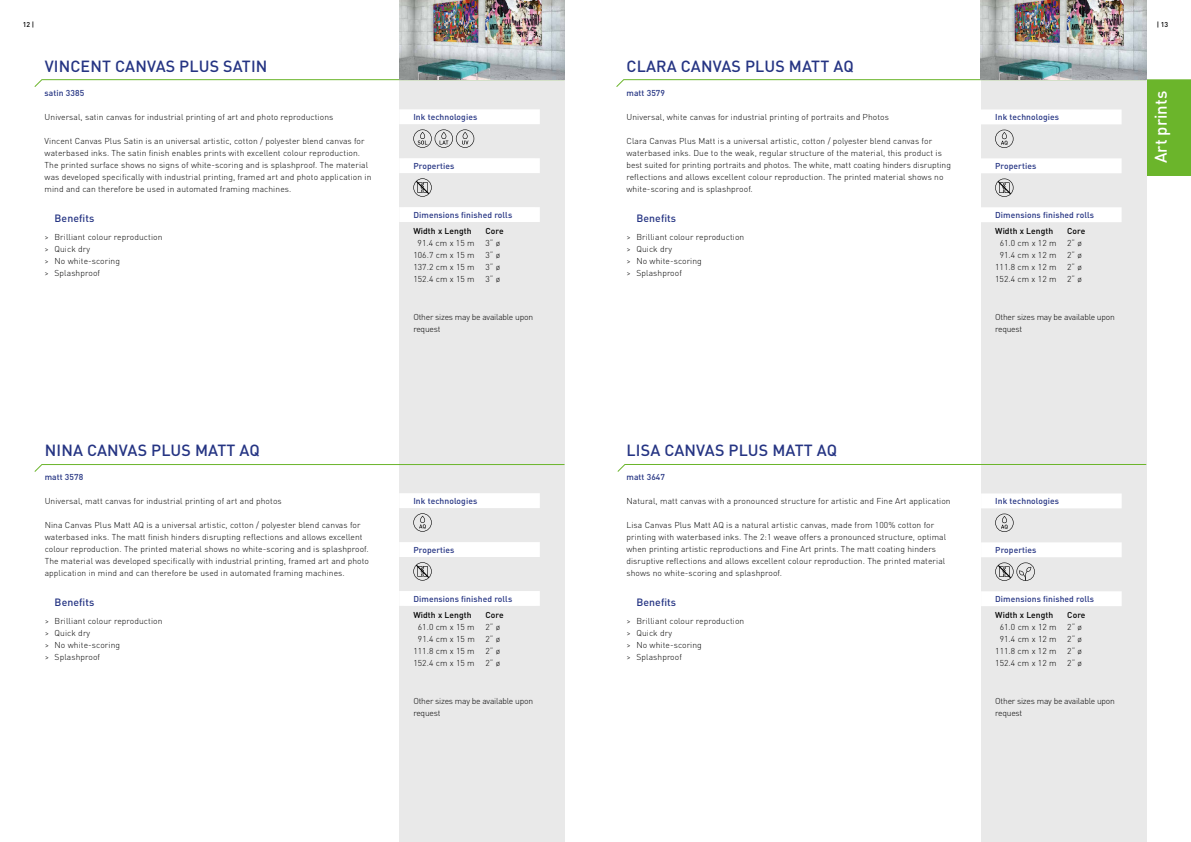
<style>
.page{position:relative;width:1191px;height:842px;background:#fff}
.page>*{position:absolute;margin:0;border:0;box-sizing:border-box;transform-origin:0 0}
.t1{font:500 16.8px "DIN Pro";color:#fff}
.t2{font:500 16px "DIN Pro";letter-spacing:.01em;color:#253483}
.t3{font:500 10.5px "DIN Pro";letter-spacing:.01em;color:#253483}
.t4{font:300 8.5px/12px "DIN Pro";letter-spacing:.01em;color:#000}
.t5{font:500 8.5px "DIN Pro";letter-spacing:.01em;color:#253483}
.t6{font:300 8.5px/12px "DIN Pro";letter-spacing:-.025em;color:#000}
.t7{font:500 8.5px "DIN Pro";letter-spacing:.01em;color:#000}
.t8{font:500 7px "DIN Pro";color:#000}
</style>
<div class="page">
<div style="left:1140px;top:79px;width:51px;height:97px;background:#6bb52b"></div>
<div style="left:981px;top:80px;width:165px;height:762px;background:#e9e9e9"></div>
<svg style="left:616px;top:79px;width:531px;height:9px"></svg>
<svg style="left:617px;top:464px;width:530px;height:8px"></svg>
<img style="left:981px;top:0;width:165px;height:79px">
<svg style="left:981px;top:109px;width:140px;height:113px"></svg>
<div style="left:985px;top:208px;width:132px;height:14px;background:#fff"></div>
<svg style="left:981px;top:493px;width:140px;height:113px"></svg>
<div style="left:985px;top:592px;width:132px;height:14px;background:#fff"></div>
<div style="left:399px;top:79px;width:165px;height:763px;background:#e9e9e9"></div>
<svg style="left:34px;top:464px;width:531px;height:9px"></svg>
<svg style="left:34px;top:79px;width:531px;height:9px"></svg>
<svg style="left:399px;top:109px;width:141px;height:113px"></svg>
<div style="left:403px;top:208px;width:133px;height:14px;background:#fff"></div>
<svg style="left:399px;top:493px;width:141px;height:113px"></svg>
<div style="left:403px;top:592px;width:133px;height:14px;background:#fff"></div>
<img style="left:399px;top:0;width:165px;height:79px">
<p class="t8" style="left:23px;top:20px;width:13px">12 |</p>
<p class="t8" style="left:1156px;top:20px;width:13px">| 13</p>
<h2 class="t2" style="left:45px;top:56px;width:224px">VINCENT CANVAS PLUS SATIN</h2>
<p class="t5" style="left:45px;top:87px;width:41px">satin 3385</p>
<p class="t4" style="left:45px;top:111px;width:290px">Universal, satin canvas for industrial printing of art and photo reproductions</p>
<p class="t4" style="left:45px;top:135px;width:328px">Vincent Canvas Plus Satin is an universal artistic, cotton / polyester blend canvas for waterbased inks. The satin finish enables prints with excellent colour reproduction.<br>The printed surface shows no signs of white-scoring and is splashproof. The material was developed specifically with industrial printing, framed art and photo application in mind and can therefore be used in automated framing machines.</p>
<p class="t3" style="left:55px;top:211px;width:41px">Benefits</p>
<p class="t4" style="left:45px;top:231px;width:119px">&gt; Brilliant colour reproduction &gt; Quick dry<br>&gt; No white-scoring<br>&gt; Splashproof</p>
<p class="t5" style="left:413px;top:111px;width:65px">Ink technologies</p>
<p class="t5" style="left:413px;top:160px;width:43px">Properties</p>
<p class="t5" style="left:413px;top:209px;width:100px">Dimensions finished rolls</p>
<p class="t7" style="left:413px;top:225px;width:60px">Width x Length</p>
<p class="t7" style="left:485px;top:225px;width:20px">Core</p>
<p class="t4" style="left:417px;top:237px;width:58px">91.4 cm x 15 m</p>
<p class="t4" style="left:485px;top:237px;width:16px">3“ ø</p>
<p class="t4" style="left:413px;top:249px;width:63px">106.7 cm x 15 m</p>
<p class="t4" style="left:485px;top:249px;width:16px">3“ ø</p>
<p class="t4" style="left:413px;top:261px;width:63px">137.2 cm x 15 m</p>
<p class="t4" style="left:485px;top:261px;width:16px">3“ ø</p>
<p class="t4" style="left:413px;top:273px;width:63px">152.4 cm x 15 m</p>
<p class="t4" style="left:485px;top:273px;width:16px">3“ ø</p>
<p class="t6" style="left:413px;top:310px;width:121px">Other sizes may be available upon request</p>
<h2 class="t2" style="left:45px;top:440px;width:216px">NINA CANVAS PLUS MATT AQ</h2>
<p class="t5" style="left:45px;top:471px;width:40px">matt 3578</p>
<p class="t4" style="left:45px;top:495px;width:239px">Universal, matt canvas for industrial printing of art and photos</p>
<p class="t4" style="left:45px;top:519px;width:326px">Nina Canvas Plus Matt AQ is a universal artistic, cotton / polyester blend canvas for waterbased inks. The matt finish hinders disrupting reflections and allows excellent colour reproduction. The printed material shows no white-scoring and is splashproof.<br>The material was developed specifically with industrial printing, framed art and photo application in mind and can therefore be used in automated framing machines.</p>
<p class="t3" style="left:55px;top:595px;width:41px">Benefits</p>
<p class="t4" style="left:45px;top:615px;width:119px">&gt; Brilliant colour reproduction &gt; Quick dry<br>&gt; No white-scoring<br>&gt; Splashproof</p>
<p class="t5" style="left:413px;top:495px;width:65px">Ink technologies</p>
<p class="t5" style="left:413px;top:544px;width:43px">Properties</p>
<p class="t5" style="left:413px;top:593px;width:100px">Dimensions finished rolls</p>
<p class="t7" style="left:413px;top:609px;width:60px">Width x Length</p>
<p class="t7" style="left:485px;top:609px;width:20px">Core</p>
<p class="t4" style="left:418px;top:621px;width:58px">61.0 cm x 15 m</p>
<p class="t4" style="left:485px;top:621px;width:16px">2“ ø</p>
<p class="t4" style="left:418px;top:633px;width:84px">91.4 cm x 15 m 2“ ø</p>
<p class="t4" style="left:413px;top:645px;width:63px">111.8 cm x 15 m</p>
<p class="t4" style="left:485px;top:645px;width:16px">2“ ø</p>
<p class="t4" style="left:413px;top:657px;width:63px">152.4 cm x 15 m</p>
<p class="t4" style="left:485px;top:657px;width:16px">2“ ø</p>
<p class="t6" style="left:413px;top:694px;width:121px">Other sizes may be available upon request</p>
<h2 class="t2" style="left:626px;top:55px;width:229px">CLARA CANVAS PLUS MATT AQ</h2>
<p class="t5" style="left:626px;top:87px;width:40px">matt 3579</p>
<p class="t4" style="left:626px;top:111px;width:264px">Universal, white canvas for industrial printing of portraits and Photos</p>
<p class="t4" style="left:626px;top:135px;width:326px">Clara Canvas Plus Matt is a universal artistic, cotton / polyester blend canvas for waterbased inks. Due to the weak, regular structure of the material, this product is best suited for printing portraits and photos. The white, matt coating hinders disrupting reflections and allows excellent colour reproduction. The printed material shows no white-scoring and is splashproof.</p>
<p class="t3" style="left:636px;top:211px;width:41px">Benefits</p>
<p class="t4" style="left:626px;top:231px;width:119px">&gt; Brilliant colour reproduction &gt; Quick dry<br>&gt; No white-scoring<br>&gt; Splashproof</p>
<h2 class="t2" style="left:626px;top:439px;width:212px">LISA CANVAS PLUS MATT AQ</h2>
<p class="t5" style="left:626px;top:471px;width:40px">matt 3647</p>
<p class="t4" style="left:626px;top:494px;width:326px">Natural, matt canvas with a pronounced structure for artistic and Fine Art application</p>
<p class="t4" style="left:626px;top:519px;width:321px">Lisa Canvas Plus Matt AQ is a natural artistic canvas, made from 100% cotton for printing with waterbased inks. The 2:1 weave offers a pronounced structure, optimal when printing artistic reproductions and Fine Art prints. The matt coating hinders disruptive reflections and allows excellent colour reproduction. The printed material shows no white-scoring and splashproof.</p>
<p class="t3" style="left:636px;top:595px;width:41px">Benefits</p>
<p class="t4" style="left:626px;top:615px;width:119px">&gt; Brilliant colour reproduction &gt; Quick dry<br>&gt; No white-scoring<br>&gt; Splashproof</p>
<p class="t5" style="left:995px;top:111px;width:65px">Ink technologies</p>
<p class="t5" style="left:995px;top:160px;width:43px">Properties</p>
<p class="t5" style="left:995px;top:209px;width:100px">Dimensions finished rolls</p>
<p class="t7" style="left:995px;top:225px;width:60px">Width x Length</p>
<p class="t7" style="left:1067px;top:225px;width:20px">Core</p>
<p class="t4" style="left:999px;top:237px;width:84px">61.0 cm x 12 m 2“ ø</p>
<p class="t4" style="left:999px;top:249px;width:84px">91.4 cm x 12 m 2“ ø</p>
<p class="t4" style="left:995px;top:261px;width:63px">111.8 cm x 12 m</p>
<p class="t4" style="left:1067px;top:261px;width:16px">2“ ø</p>
<p class="t4" style="left:995px;top:273px;width:63px">152.4 cm x 12 m</p>
<p class="t4" style="left:1067px;top:273px;width:16px">2“ ø</p>
<p class="t6" style="left:995px;top:310px;width:121px">Other sizes may be available upon request</p>
<h1 class="t1" style="left:1149px;top:163px;width:74px;rotate:-90deg">Art prints</h1>
<p class="t5" style="left:995px;top:495px;width:65px">Ink technologies</p>
<p class="t5" style="left:995px;top:544px;width:43px">Properties</p>
<p class="t5" style="left:995px;top:593px;width:100px">Dimensions finished rolls</p>
<p class="t7" style="left:995px;top:609px;width:60px">Width x Length</p>
<p class="t7" style="left:1067px;top:609px;width:20px">Core</p>
<p class="t4" style="left:999px;top:621px;width:84px">61.0 cm x 12 m 2“ ø</p>
<p class="t4" style="left:999px;top:633px;width:84px">91.4 cm x 12 m 2“ ø</p>
<p class="t4" style="left:995px;top:645px;width:63px">111.8 cm x 12 m</p>
<p class="t4" style="left:1067px;top:645px;width:16px">2“ ø</p>
<p class="t4" style="left:995px;top:657px;width:63px">152.4 cm x 12 m</p>
<p class="t4" style="left:1067px;top:657px;width:16px">2“ ø</p>
<p class="t6" style="left:995px;top:694px;width:121px">Other sizes may be available upon request</p>
</div>
